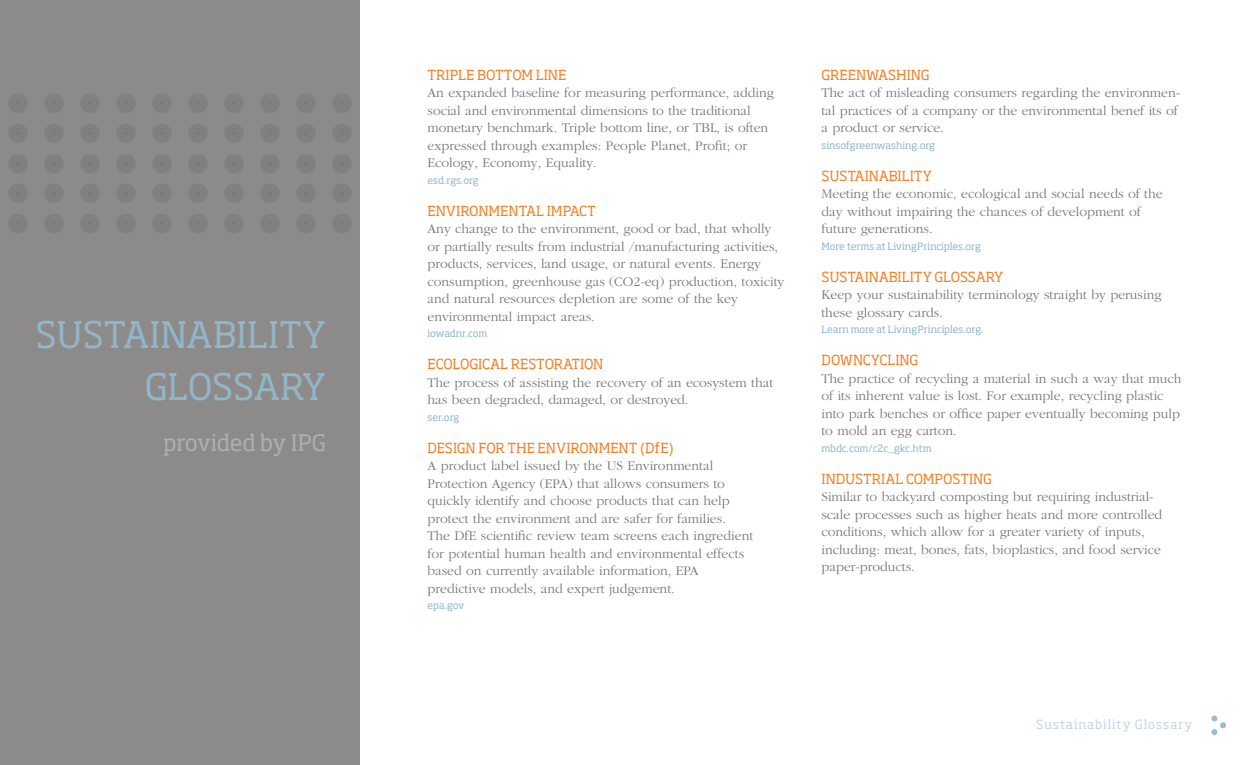
<style>
.page{position:relative;width:1260px;height:765px;background:#fff}
.page>*{position:absolute;margin:0;border:0;box-sizing:border-box;transform-origin:0 0}
.t1{font:36.25px/51.2px "Soho Std";letter-spacing:-.01em;color:#92b6c7;text-align:right}
.t2{font:22.5px "Soho Std";letter-spacing:-.02em;color:#b0aeae}
.t3{font:300 13.75px/17.5px "Garamond";color:#777574}
.t4{font:13.75px "Soho Std";color:#f48026}
.t5{font:12.5px "Soho Std";letter-spacing:.075em;color:#c3d6e1}
.t6{font:10px "Soho Std";letter-spacing:-.01em;color:#92b6c7}
</style>
<div class="page">
<div style="left:0;top:0;width:360px;height:765px;background:#8d8a8a"></div>
<div style="left:8px;top:94px;width:20px;height:19px;background:#827f7f;border-radius:50%"></div>
<div style="left:44px;top:94px;width:20px;height:19px;background:#827f7f;border-radius:50%"></div>
<div style="left:80px;top:94px;width:20px;height:19px;background:#827f7f;border-radius:50%"></div>
<div style="left:116px;top:94px;width:20px;height:19px;background:#827f7f;border-radius:50%"></div>
<div style="left:152px;top:94px;width:20px;height:19px;background:#827f7f;border-radius:50%"></div>
<div style="left:188px;top:94px;width:20px;height:19px;background:#827f7f;border-radius:50%"></div>
<div style="left:224px;top:94px;width:20px;height:19px;background:#827f7f;border-radius:50%"></div>
<div style="left:260px;top:94px;width:20px;height:19px;background:#827f7f;border-radius:50%"></div>
<div style="left:296px;top:94px;width:20px;height:19px;background:#827f7f;border-radius:50%"></div>
<div style="left:332px;top:94px;width:20px;height:19px;background:#827f7f;border-radius:50%"></div>
<div style="left:8px;top:124px;width:20px;height:19px;background:#827f7f;border-radius:50%"></div>
<div style="left:44px;top:124px;width:20px;height:19px;background:#827f7f;border-radius:50%"></div>
<div style="left:80px;top:124px;width:20px;height:19px;background:#827f7f;border-radius:50%"></div>
<div style="left:116px;top:124px;width:20px;height:19px;background:#827f7f;border-radius:50%"></div>
<div style="left:152px;top:124px;width:20px;height:19px;background:#827f7f;border-radius:50%"></div>
<div style="left:188px;top:124px;width:20px;height:19px;background:#827f7f;border-radius:50%"></div>
<div style="left:224px;top:124px;width:20px;height:19px;background:#827f7f;border-radius:50%"></div>
<div style="left:260px;top:124px;width:20px;height:19px;background:#827f7f;border-radius:50%"></div>
<div style="left:296px;top:124px;width:20px;height:19px;background:#827f7f;border-radius:50%"></div>
<div style="left:332px;top:124px;width:20px;height:19px;background:#827f7f;border-radius:50%"></div>
<div style="left:8px;top:154px;width:20px;height:19px;background:#827f7f;border-radius:50%"></div>
<div style="left:44px;top:154px;width:20px;height:19px;background:#827f7f;border-radius:50%"></div>
<div style="left:80px;top:154px;width:20px;height:19px;background:#827f7f;border-radius:50%"></div>
<div style="left:116px;top:154px;width:20px;height:19px;background:#827f7f;border-radius:50%"></div>
<div style="left:152px;top:154px;width:20px;height:19px;background:#827f7f;border-radius:50%"></div>
<div style="left:188px;top:154px;width:20px;height:19px;background:#827f7f;border-radius:50%"></div>
<div style="left:224px;top:154px;width:20px;height:19px;background:#827f7f;border-radius:50%"></div>
<div style="left:260px;top:154px;width:20px;height:19px;background:#827f7f;border-radius:50%"></div>
<div style="left:296px;top:154px;width:20px;height:19px;background:#827f7f;border-radius:50%"></div>
<div style="left:332px;top:154px;width:20px;height:19px;background:#827f7f;border-radius:50%"></div>
<div style="left:8px;top:184px;width:20px;height:19px;background:#827f7f;border-radius:50%"></div>
<div style="left:44px;top:184px;width:20px;height:19px;background:#827f7f;border-radius:50%"></div>
<div style="left:80px;top:184px;width:20px;height:19px;background:#827f7f;border-radius:50%"></div>
<div style="left:116px;top:184px;width:20px;height:19px;background:#827f7f;border-radius:50%"></div>
<div style="left:152px;top:184px;width:20px;height:19px;background:#827f7f;border-radius:50%"></div>
<div style="left:188px;top:184px;width:20px;height:19px;background:#827f7f;border-radius:50%"></div>
<div style="left:224px;top:184px;width:20px;height:19px;background:#827f7f;border-radius:50%"></div>
<div style="left:260px;top:184px;width:20px;height:19px;background:#827f7f;border-radius:50%"></div>
<div style="left:296px;top:184px;width:20px;height:19px;background:#827f7f;border-radius:50%"></div>
<div style="left:332px;top:184px;width:20px;height:19px;background:#827f7f;border-radius:50%"></div>
<div style="left:8px;top:214px;width:20px;height:19px;background:#827f7f;border-radius:50%"></div>
<div style="left:44px;top:214px;width:20px;height:19px;background:#827f7f;border-radius:50%"></div>
<div style="left:80px;top:214px;width:20px;height:19px;background:#827f7f;border-radius:50%"></div>
<div style="left:116px;top:214px;width:20px;height:19px;background:#827f7f;border-radius:50%"></div>
<div style="left:152px;top:214px;width:20px;height:19px;background:#827f7f;border-radius:50%"></div>
<div style="left:188px;top:214px;width:20px;height:19px;background:#827f7f;border-radius:50%"></div>
<div style="left:224px;top:214px;width:20px;height:19px;background:#827f7f;border-radius:50%"></div>
<div style="left:260px;top:214px;width:20px;height:19px;background:#827f7f;border-radius:50%"></div>
<div style="left:296px;top:214px;width:20px;height:19px;background:#827f7f;border-radius:50%"></div>
<div style="left:332px;top:214px;width:20px;height:19px;background:#827f7f;border-radius:50%"></div>
<svg style="left:1211px;top:716px;width:15px;height:19px"></svg>
<h1 class="t1" style="left:35px;top:309px;width:292px">SUSTAINABILITY<br>GLOSSARY</h1>
<h2 class="t2" style="left:163px;top:429px;width:165px">provided by IPG</h2>
<p class="t4" style="left:428px;top:66px;width:140px">TRIPLE BOTTOM LINE</p>
<p class="t3" style="left:428px;top:84px;width:348px">An expanded baseline for measuring performance, adding social and environmental dimensions to the traditional monetary benchmark. Triple bottom line, or TBL, is often expressed through examples: People Planet, Profit; or Ecology, Economy, Equality.</p>
<p class="t6" style="left:428px;top:174px;width:53px">esd.rgs.org</p>
<p class="t4" style="left:428px;top:202px;width:170px">ENVIRONMENTAL IMPACT</p>
<p class="t3" style="left:428px;top:220px;width:359px">Any change to the environment, good or bad, that wholly or partially results from industrial /manufacturing activities, products, services, land usage, or natural events. Energy consumption, greenhouse gas (CO2-eq) production, toxicity and natural resources depletion are some of the key environmental impact areas.</p>
<p class="t6" style="left:428px;top:327px;width:62px">iowadnr.com</p>
<p class="t4" style="left:428px;top:356px;width:177px">ECOLOGICAL RESTORATION</p>
<p class="t3" style="left:428px;top:374px;width:347px">The process of assisting the recovery of an ecosystem that has been degraded, damaged, or destroyed.</p>
<p class="t6" style="left:428px;top:411px;width:33px">ser.org</p>
<p class="t4" style="left:428px;top:439px;width:248px">DESIGN FOR THE ENVIRONMENT (DfE)</p>
<p class="t3" style="left:428px;top:457px;width:327px">A product label issued by the US Environmental Protection Agency (EPA) that allows consumers to quickly identify and choose products that can help protect the environment and are safer for families.<br>The DfE scientific review team screens each ingredient for potential human health and environmental effects based on currently available information, EPA predictive models, and expert judgement.</p>
<p class="t6" style="left:428px;top:599px;width:38px">epa.gov</p>
<p class="t4" style="left:821px;top:66px;width:110px">GREENWASHING</p>
<p class="t3" style="left:821px;top:84px;width:360px">The act of misleading consumers regarding the environmen&shy;tal practices of a company or the environmental benef its of a product or service.</p>
<p class="t6" style="left:821px;top:139px;width:115px">sinsofgreenwashing.org</p>
<p class="t4" style="left:821px;top:167px;width:112px">SUSTAINABILITY</p>
<p class="t3" style="left:821px;top:185px;width:343px">Meeting the economic, ecological and social needs of the day without impairing the chances of development of future generations.</p>
<p class="t6" style="left:821px;top:240px;width:161px">More terms at LivingPrinciples.org</p>
<p class="t4" style="left:821px;top:268px;width:183px">SUSTAINABILITY GLOSSARY</p>
<p class="t3" style="left:821px;top:286px;width:342px">Keep your sustainability terminology straight by perusing these glossary cards.</p>
<p class="t6" style="left:821px;top:323px;width:164px">Learn more at LivingPrinciples.org.</p>
<p class="t4" style="left:821px;top:352px;width:98px">DOWNCYCLING</p>
<p class="t3" style="left:821px;top:370px;width:362px">The practice of recycling a material in such a way that much of its inherent value is lost. For example, recycling plastic into park benches or office paper eventually becoming pulp to mold an egg carton.</p>
<p class="t6" style="left:821px;top:442px;width:112px">mbdc.com/c2c_gkc.htm</p>
<p class="t4" style="left:821px;top:470px;width:172px">INDUSTRIAL COMPOSTING</p>
<p class="t3" style="left:821px;top:488px;width:342px">Similar to backyard composting but requiring industrial&shy;scale processes such as higher heats and more controlled conditions, which allow for a greater variety of inputs, including: meat, bones, fats, bioplastics, and food service paper-products.</p>
<p class="t5" style="left:1036px;top:717px;width:158px">Sustainability Glossary</p>
</div>
